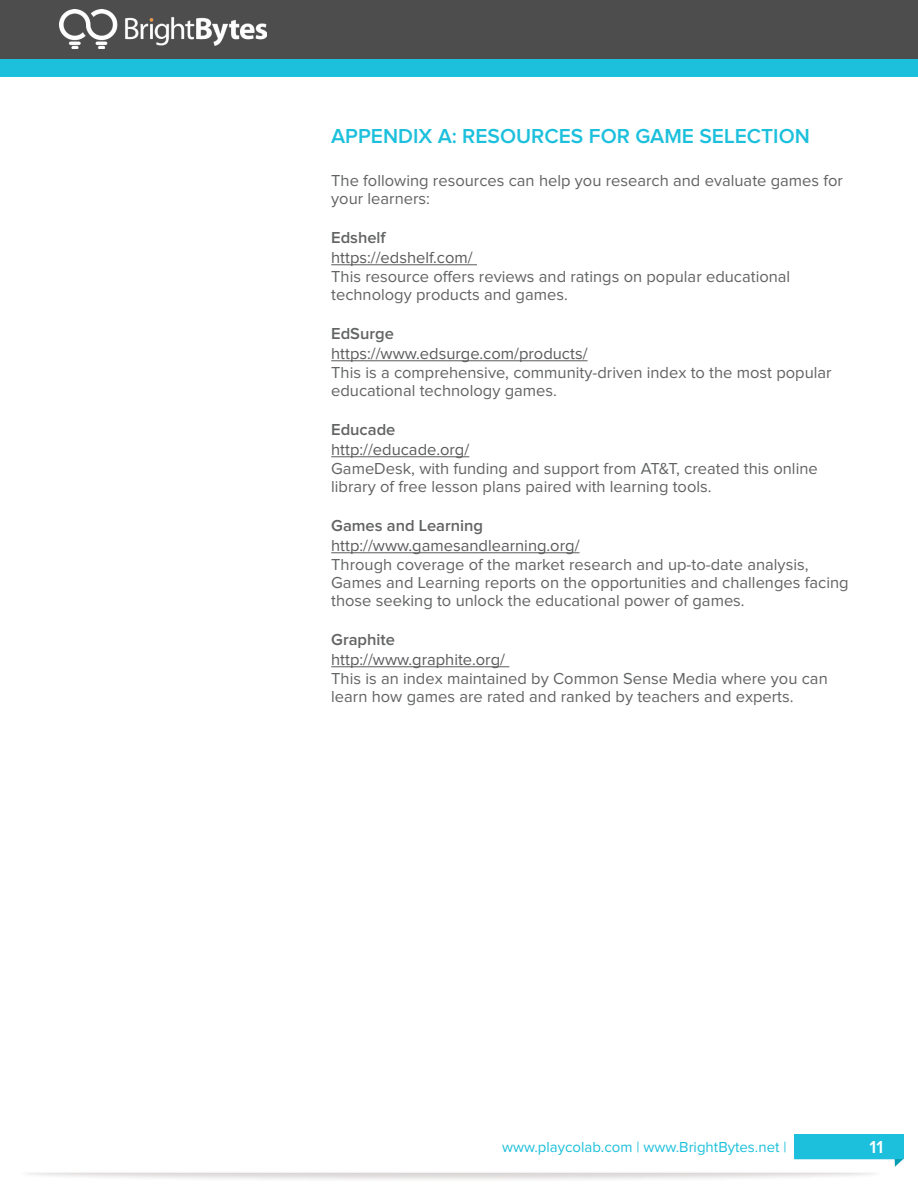
<style>
.page{position:relative;width:918px;height:1188px;background:#fff}
.page>*{position:absolute;margin:0;border:0;box-sizing:border-box;transform-origin:0 0}
.t1{font:600 21px "Proxima Nova";color:#1dc0dc}
.t2{font:600 18px "Proxima Nova";color:#fff}
.t3{font:16.5px/18px "Proxima Nova";color:#626363}
.t4{font:16.5px "Proxima Nova";color:#5a5b5d}
.t5{font:600 16.5px "Proxima Nova";color:#626363}
.t6{font:15px "Proxima Nova";color:#1dc0dc}
</style>
<div class="page">
<div style="left:0;top:59px;width:918px;height:17px;background:#1dc0dc"></div>
<div style="left:0;top:0;width:918px;height:59px;background:#4d4d4d"></div>
<img style="left:59px;top:10px;width:208px;height:39px">
<img style="left:27px;top:1158px;width:877px;height:22px">
<div style="left:794px;top:1134px;width:110px;height:24px;background:#1dc0dc"></div>
<hr style="left:331px;top:265px;width:146px;height:1px;background:#5a5b5d">
<hr style="left:331px;top:361px;width:257px;height:1px;background:#5a5b5d">
<hr style="left:331px;top:457px;width:138px;height:1px;background:#5a5b5d">
<hr style="left:331px;top:553px;width:249px;height:1px;background:#5a5b5d">
<hr style="left:331px;top:667px;width:178px;height:1px;background:#5a5b5d">
<p class="t1" style="left:331px;top:124px;width:14px">APPENDI</p>
<p class="t1" style="left:418px;top:124px;width:59px">X A: RESOURCES</p>
<p class="t1" style="left:589px;top:124px;width:14px">FOR</p>
<p class="t1" style="left:635px;top:124px;width:16px">GAME</p>
<p class="t1" style="left:700px;top:124px;width:14px">SELECTION</p>
<p class="t3" style="left:331px;top:172px;width:513px">The following resources can help you research and evaluate games for your learners:</p>
<p class="t5" style="left:331px;top:228px;width:56px">EDSHELF</p>
<p class="t4" style="left:331px;top:248px;width:143px">https://edshelf.com/</p>
<p class="t3" style="left:331px;top:268px;width:461px">This resource offers reviews and ratings on popular educational technology products and games.</p>
<p class="t5" style="left:331px;top:324px;width:64px">EDSURGE</p>
<p class="t4" style="left:331px;top:344px;width:258px">https://www.edsurge.com/products/</p>
<p class="t3" style="left:331px;top:364px;width:502px">This is a comprehensive, community-driven index to the most popular educational technology games.</p>
<p class="t5" style="left:331px;top:420px;width:66px">EDUCADE</p>
<p class="t4" style="left:331px;top:440px;width:140px">http://educade.org/</p>
<p class="t3" style="left:331px;top:460px;width:488px">GameDesk, with funding and support from AT&amp;T, created this online library of free lesson plans paired with learning tools.</p>
<p class="t5" style="left:331px;top:516px;width:153px">GAMES AND LEARNING</p>
<p class="t4" style="left:331px;top:536px;width:250px">http://www.gamesandlearning.org/</p>
<p class="t3" style="left:331px;top:556px;width:519px">Through coverage of the market research and up-to-date analysis,<br>Games and Learning reports on the opportunities and challenges facing those seeking to unlock the educational power of games.</p>
<p class="t5" style="left:331px;top:630px;width:65px">GRAPHITE</p>
<p class="t4" style="left:331px;top:650px;width:175px">http://www.graphite.org/</p>
<p class="t3" style="left:331px;top:670px;width:498px">This is an index maintained by Common Sense Media where you can learn how games are rated and ranked by teachers and experts.</p>
<p class="t6" style="left:502px;top:1138px;width:286px">www.playcolab.com | www.BrightBytes.net |</p>
<p class="t2" style="left:870px;top:1137px;width:15px">11</p>
</div>
